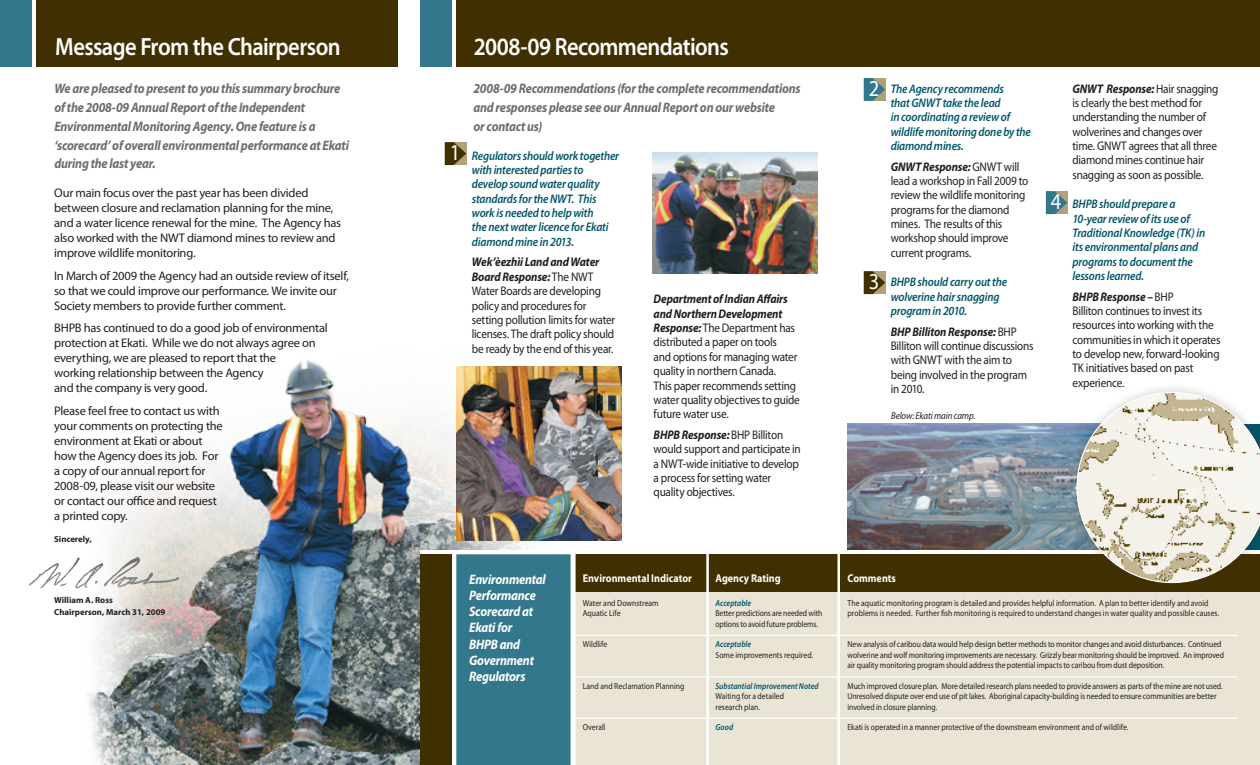
<style>
.page{position:relative;width:1260px;height:765px;background:#fff}
.page>*{position:absolute;margin:0;border:0;box-sizing:border-box;transform-origin:0 0}
.Headline{font:600 25px "Myriad Pro";letter-spacing:-.03em;color:#fff;scale:.9 1}
.t1{font:22.88px "Myriad Pro";color:#fff;scale:.9 1}
.Chair_Mess{font:italic 700 13.75px/18.8px "Myriad Pro";letter-spacing:-.015em;color:#6c6d70;scale:.9 1}
.Intro_07{font:italic 700 13.75px/18.8px "Myriad Pro";letter-spacing:-.015em;color:#6c6d70;scale:.9 1}
.Recommendations_bull{font:italic 700 13.75px/16.2px "Myriad Pro";letter-spacing:-.015em;color:#fff;scale:.9 1}
.Recommendations_bull-2{font:12.5px/14.4px "Myriad Pro";letter-spacing:-.02em;color:#231f20;scale:.9 1}
.FIX_paragraph{font:12.5px/15px "Myriad Pro";letter-spacing:-.02em;color:#231f20}
.Recommendations_bull-3{font:italic 600 12.5px/14.4px "Myriad Pro";letter-spacing:-.015em;color:#00556b;scale:.9 1}
.HH_CHART_HEAD{font:700 11.25px "Myriad Pro";color:#fff;scale:.9 1}
.Recommendations_bull-4{font:italic 10px "Myriad Pro";letter-spacing:-.015em;color:#231f20;scale:.9 1}
.New_HH_Chart{font:8.75px/10.6px "Myriad Pro";letter-spacing:-.005em;color:#231f20;scale:.88 1}
.New_HH_Chart-2{font:8.75px/10.6px "Myriad Pro";letter-spacing:-.005em;color:#231f20;scale:.87 1}
.FIX_paragraph-2{font:700 8.75px/11.2px "Myriad Pro";color:#231f20}
.New_HH_Chart-3{font:italic 600 8.75px "Myriad Pro";color:#00556b;scale:.88 1}
.s1{font-weight:700;font-style:italic}
.s2{font-weight:600;font-style:italic;color:#00556b}
</style>
<div class="page">
<img style="left:88px;top:142px;width:481px;height:623px">
<div style="left:456px;top:0;width:804px;height:67px;background:#402f00"></div>
<div style="left:36px;top:0;width:361px;height:67px;background:#402f00"></div>
<div style="left:0;top:0;width:31px;height:67px;background:#32778b"></div>
<div style="left:420px;top:0;width:31px;height:67px;background:#32778b"></div>
<img style="left:848px;top:424px;width:217px;height:126px">
<img style="left:652px;top:153px;width:165px;height:121px">
<img style="left:456px;top:367px;width:165px;height:174px">
<svg style="left:864px;top:271px;width:21px;height:23px"></svg>
<svg style="left:864px;top:78px;width:21px;height:23px"></svg>
<svg style="left:1046px;top:191px;width:21px;height:23px"></svg>
<svg style="left:445px;top:142px;width:21px;height:23px"></svg>
<img style="left:29px;top:550px;width:174px;height:44px">
<div style="left:455px;top:554px;width:805px;height:211px;background:#e9e4d4"></div>
<div style="left:574px;top:554px;width:686px;height:37px;background:#402f00"></div>
<div style="left:456px;top:554px;width:114px;height:211px;background:#32778b"></div>
<div style="left:570px;top:551px;width:5px;height:214px;background:#fff"></div>
<div style="left:451px;top:551px;width:5px;height:214px;background:#fff"></div>
<hr style="left:706px;top:551px;width:3px;height:214px;background:#fff">
<hr style="left:837px;top:551px;width:3px;height:214px;background:#fff">
<hr style="left:575px;top:635px;width:662px;height:1px;background:#fff">
<hr style="left:575px;top:676px;width:662px;height:2px;background:#fff">
<hr style="left:575px;top:718px;width:662px;height:1px;background:#fff">
<div style="left:420px;top:554px;width:31px;height:211px;background:#402f00"></div>
<div style="left:1065px;top:381px;width:195px;height:212px;background:#402f00;opacity:.25"></div>
<svg style="left:1076px;top:392px;width:184px;height:191px"></svg>
<p class="Headline" style="left:55px;top:31px;width:318px">Message From the Chairperson</p>
<p class="Headline" style="left:474px;top:31px;width:285px">2008-09 Recommendations</p>
<p class="Chair_Mess" style="left:54px;top:79px;width:329px">We are pleased to present to you this summary brochure of the 2008-09 Annual Report of the Independent Environmental Monitoring Agency. One feature is a ‘scorecard’ of overall environmental performance at Ekati during the last year.</p>
<p class="FIX_paragraph" style="left:54px;top:185px;width:288px">Our main focus over the past year has been divided between closure and reclamation planning for the mine, and a water licence renewal for the mine. The Agency has also worked with the NWT diamond mines to review and improve wildlife monitoring.</p>
<p class="FIX_paragraph" style="left:54px;top:268px;width:296px">In March of 2009 the Agency had an outside review of itself, so that we could improve our performance. We invite our<br>Society members to provide further comment.</p>
<p class="FIX_paragraph" style="left:54px;top:320px;width:275px">BHPB has continued to do a good job of environmental protection at Ekati. While we do not always agree on everything, we are pleased to report that the<br>working relationship between the Agency<br>and the company is very good.</p>
<p class="FIX_paragraph" style="left:54px;top:403px;width:170px">Please feel free to contact us with your comments on protecting the environment at Ekati or about how the Agency does its job. For a copy of our annual report for<br>2008-09, please visit our website or contact our office and request a printed copy.</p>
<p class="FIX_paragraph-2" style="left:54px;top:533px;width:39px">Sincerely,</p>
<p class="t1" style="left:450px;top:139px;width:13px">1</p>
<p class="Intro_07" style="left:473px;top:79px;width:365px">2008-09 Recommendations (for the complete recommendations and responses please see our Annual Report on our website<br>or contact us)</p>
<p class="Recommendations_bull-3" style="left:472px;top:148px;width:165px">Regulators should work together with interested parties to develop sound water quality standards for the NWT. This work is needed to help with<br>the next water licence for Ekati diamond mine in 2013.</p>
<p class="Recommendations_bull-2" style="left:472px;top:255px;width:161px"><span class="s1">Wek’èezhìi Land and Water<br>Board Response:</span> The NWT<br>Water Boards are developing policy and procedures for setting pollution limits for water licenses. The draft policy should be ready by the end of this year.</p>
<p class="Recommendations_bull-2" style="left:654px;top:292px;width:164px"><span class="s1">Department of Indian Affairs and Northern Development<br>Response:</span> The Department has distributed a paper on tools<br>and options for managing water quality in northern Canada.<br>This paper recommends setting water quality objectives to guide future water use.</p>
<p class="Recommendations_bull-2" style="left:654px;top:427px;width:165px"><span class="s1">BHPB Response:</span> BHP Billiton would support and participate in a NWT-wide initiative to develop a process for setting water quality objectives.</p>
<p class="t1" style="left:869px;top:74px;width:13px">2</p>
<p class="t1" style="left:869px;top:268px;width:13px">3</p>
<p class="Recommendations_bull-3" style="left:891px;top:81px;width:157px">The Agency recommends<br>that GNWT take the lead<br>in coordinating a review of wildlife monitoring done by the diamond mines.</p>
<p class="Recommendations_bull-2" style="left:891px;top:159px;width:154px"><span class="s1">GNWT Response:</span> GNWT will lead a workshop in Fall 2009 to review the wildlife monitoring programs for the diamond mines. The results of this workshop should improve current programs.</p>
<p class="Recommendations_bull-3" style="left:891px;top:275px;width:131px">BHPB should carry out the wolverine hair snagging program in 2010.</p>
<p class="Recommendations_bull-2" style="left:891px;top:324px;width:160px"><span class="s1">BHP Billiton Response:</span> BHP<br>Billiton will continue discussions with GNWT with the aim to being involved in the program in 2010.</p>
<p class="Recommendations_bull-4" style="left:891px;top:410px;width:95px">Below: Ekati main camp.</p>
<p class="t1" style="left:1051px;top:188px;width:13px">4</p>
<p class="Recommendations_bull-2" style="left:1072px;top:81px;width:164px"><span class="s1">GNWT Response:</span> Hair snagging is clearly the best method for understanding the number of wolverines and changes over time. GNWT agrees that all three diamond mines continue hair snagging as soon as possible.</p>
<p class="Recommendations_bull-3" style="left:1072px;top:196px;width:149px">BHPB should prepare a<br>10-year review of its use of<br>Traditional Knowledge (TK) in its environmental plans and programs to document the lessons learned.</p>
<p class="Recommendations_bull-2" style="left:1072px;top:289px;width:166px"><span class="s1">BHPB Response –</span> BHP<br>Billiton continues to invest its resources into working with the communities in which it operates to develop new, forward-looking<br>TK initiatives based on past experience.</p>
<p class="FIX_paragraph-2" style="left:54px;top:595px;width:113px">William A. Ross<br>Chairperson, March 31, 2009</p>
<p class="Recommendations_bull" style="left:469px;top:570px;width:87px">Environmental<br>Performance<br>Scorecard at<br>Ekati for<br>BHPB and<br>Government<br>Regulators</p>
<p class="HH_CHART_HEAD" style="left:583px;top:571px;width:123px">Environmental Indicator</p>
<p class="HH_CHART_HEAD" style="left:715px;top:571px;width:74px">Agency Rating</p>
<p class="HH_CHART_HEAD" style="left:847px;top:571px;width:55px">Comments</p>
<p class="New_HH_Chart" style="left:583px;top:597px;width:88px">Water and Downstream<br>Aquatic Life</p>
<p class="New_HH_Chart-2" style="left:715px;top:597px;width:124px"><span class="s2">Acceptable<br></span>Better predictions are needed with options to avoid future problems.</p>
<p class="New_HH_Chart" style="left:847px;top:597px;width:424px">The aquatic monitoring program is detailed and provides helpful information. A plan to better identify and avoid problems is needed. Further fish monitoring is required to understand changes in water quality and possible causes.</p>
<p class="New_HH_Chart" style="left:583px;top:639px;width:29px">Wildlife</p>
<p class="New_HH_Chart" style="left:715px;top:639px;width:113px"><span class="s2">Acceptable<br></span>Some improvements required.</p>
<p class="New_HH_Chart" style="left:847px;top:639px;width:429px">New analysis of caribou data would help design better methods to monitor changes and avoid disturbances. Continued wolverine and wolf monitoring improvements are necessary. Grizzly bear monitoring should be improved. An improved air quality monitoring program should address the potential impacts to caribou from dust deposition.</p>
<p class="New_HH_Chart" style="left:583px;top:680px;width:117px">Land and Reclamation Planning</p>
<p class="New_HH_Chart" style="left:715px;top:680px;width:119px"><span class="s2">Substantial Improvement Noted<br></span>Waiting for a detailed<br>research plan.</p>
<p class="New_HH_Chart" style="left:847px;top:680px;width:428px">Much improved closure plan. More detailed research plans needed to provide answers as parts of the mine are not used.<br>Unresolved dispute over end use of pit lakes. Aboriginal capacity-building is needed to ensure communities are better involved in closure planning.</p>
<p class="New_HH_Chart" style="left:583px;top:722px;width:27px">Overall</p>
<p class="New_HH_Chart-3" style="left:715px;top:722px;width:22px">Good</p>
<p class="New_HH_Chart" style="left:847px;top:722px;width:321px">Ekati is operated in a manner protective of the downstream environment and of wildlife.</p>
</div>
